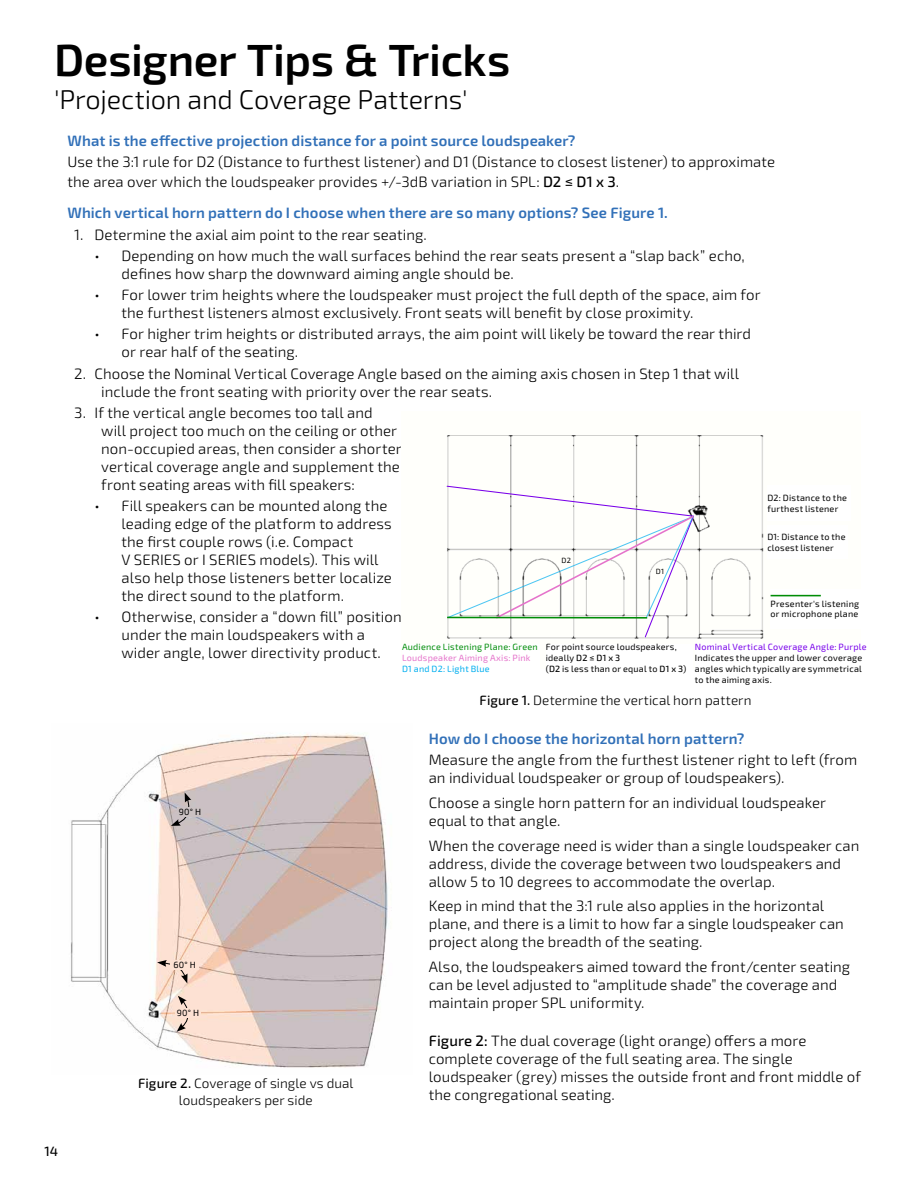
<style>
.page{position:relative;width:918px;height:1188px;background:#fff}
.page>*{position:absolute;margin:0;border:0;box-sizing:border-box;transform-origin:0 0}
.t1{font:600 45px "Exo 2.0";letter-spacing:-.01em;color:#000}
.t2{font:300 27px "Exo 2.0";letter-spacing:-.005em;color:#000}
.t3{font:300 15px/18px "Exo 2.0";letter-spacing:.005em;color:#000}
.t4{font:600 15px "Exo 2.0";letter-spacing:.005em;color:#3170b8}
.t5{font:300 13.5px/16.2px "Exo 2.0";letter-spacing:.005em;color:#000;text-align:center}
.t6{font:500 13.5px "Exo 2.0";color:#000}
.t7{font:9px/10.8px "Exo 2.0";letter-spacing:.025em;color:#000}
.t8{font:9px "Exo 2.0";letter-spacing:.025em;color:#7900e9}
.t9{font:9px "Exo 2.0";letter-spacing:.025em;color:#008d07}
.t10{font:9px "Exo 2.0";letter-spacing:.025em;color:#e573cb}
.t11{font:9px "Exo 2.0";letter-spacing:.025em;color:#00aeef}
.t12{font:7.5px "Exo 2.0";color:#000}
.s1{font-weight:500}
</style>
<div class="page">
<img style="left:447px;top:435px;width:324px;height:204px">
<div style="left:767px;top:525px;width:81px;height:34px;background:#fff"></div>
<div style="left:767px;top:486px;width:84px;height:35px;background:#fff"></div>
<hr style="left:771px;top:595px;width:50px;height:1px;background:#008d07">
<svg style="left:446px;top:485px;width:249px;height:153px"></svg>
<hr style="left:447px;top:617px;width:200px;height:2px;background:#008d07">
<img style="left:70px;top:733px;width:318px;height:335px">
<svg style="left:177px;top:996px;width:16px;height:36px"></svg>
<div style="left:175px;top:1008px;width:26px;height:10px;background:#fde2d3"></div>
<svg style="left:171px;top:793px;width:21px;height:33px"></svg>
<div style="left:177px;top:807px;width:26px;height:10px;background:#cac1c2"></div>
<svg style="left:157px;top:960px;width:31px;height:23px"></svg>
<div style="left:171px;top:960px;width:28px;height:9px;background:#fde2d3"></div>
<h1 class="t1" style="left:54px;top:34px;width:458px">Designer Tips &amp; Tricks</h1>
<h2 class="t2" style="left:54px;top:84px;width:415px">'Projection and Coverage Patterns'</h2>
<p class="t4" style="left:68px;top:132px;width:510px">What is the effective projection distance for a point source loudspeaker?</p>
<p class="t3" style="left:68px;top:152px;width:709px;line-height:19.8px">Use the 3:1 rule for D2 (Distance to furthest listener) and D1 (Distance to closest listener) to approximate the area over which the loudspeaker provides +/-3dB variation in SPL: <span class="s1">D2 ≤ D1 x 3</span>.</p>
<p class="t4" style="left:68px;top:204px;width:602px">Which vertical horn pattern do I choose when there are so many options? See Figure 1.</p>
<p class="t3" style="left:74px;top:226px;width:354px">1. Determine the axial aim point to the rear seating.</p>
<p class="t3" style="left:122px;top:247px;width:625px;text-indent:-27px">• Depending on how much the wall surfaces behind the rear seats present a “slap back” echo, defines how sharp the downward aiming angle should be.</p>
<p class="t3" style="left:122px;top:286px;width:641px;text-indent:-27px">• For lower trim heights where the loudspeaker must project the full depth of the space, aim for the furthest listeners almost exclusively. Front seats will benefit by close proximity.</p>
<p class="t3" style="left:122px;top:325px;width:631px;text-indent:-27px">• For higher trim heights or distributed arrays, the aim point will likely be toward the rear third or rear half of the seating.</p>
<p class="t3" style="left:101px;top:365px;width:639px;text-indent:-27px">2. Choose the Nominal Vertical Coverage Angle based on the aiming axis chosen in Step 1 that will include the front seating with priority over the rear seats.</p>
<p class="t3" style="left:101px;top:404px;width:302px;text-indent:-27px">3. If the vertical angle becomes too tall and<br>will project too much on the ceiling or other non-occupied areas, then consider a shorter vertical coverage angle and supplement the front seating areas with fill speakers:</p>
<p class="t3" style="left:122px;top:497px;width:272px;text-indent:-27px">• Fill speakers can be mounted along the leading edge of the platform to address the first couple rows (i.e. Compact<br>V SERIES or I SERIES models). This will also help those listeners better localize the direct sound to the platform.</p>
<p class="t3" style="left:122px;top:608px;width:282px;text-indent:-27px">• Otherwise, consider a “down fill” position under the main loudspeakers with a wider angle, lower directivity product.</p>
<p class="t7" style="left:767px;top:493px;width:81px">D2: Distance to the furthest listener</p>
<p class="t7" style="left:767px;top:532px;width:80px">D1: Distance to the closest listener</p>
<p class="t12" style="left:562px;top:556px;width:11px">D2</p>
<p class="t12" style="left:656px;top:567px;width:10px">D1</p>
<p class="t7" style="left:771px;top:598px;width:90px">Presenter's listening or microphone plane</p>
<p class="t8" style="left:695px;top:642px;width:173px">Nominal Vertical Coverage Angle: Purple</p>
<p class="t7" style="left:695px;top:653px;width:169px;text-align:justify">Indicates the upper and lower coverage angles which typically are symmetrical to the aiming axis.</p>
<p class="t9" style="left:402px;top:642px;width:137px">Audience Listening Plane: Green</p>
<p class="t10" style="left:402px;top:653px;width:130px">Loudspeaker Aiming Axis: Pink</p>
<p class="t11" style="left:402px;top:663px;width:89px">D1 and D2: Light Blue</p>
<p class="t7" style="left:546px;top:642px;width:142px">For point source loudspeakers, ideally <span class="s1">D2 ≤ D1 x 3<br></span>(<span class="s1">D2</span> is less than or equal to <span class="s1">D1 x 3</span>)</p>
<p class="t6" style="left:45px;top:1144px;width:15px">14</p>
<p class="t7" style="left:179px;top:807px;width:24px">90° H</p>
<p class="t7" style="left:173px;top:959px;width:24px">60° H</p>
<p class="t7" style="left:177px;top:1008px;width:24px">90° H</p>
<p class="t5" style="left:138px;top:1076px;width:217px"><span class="s1">Figure 2.</span> Coverage of single vs dual loudspeakers per side</p>
<p class="t5" style="left:480px;top:692px;width:273px"><span class="s1">Figure 1.</span> Determine the vertical horn pattern</p>
<p class="t4" style="left:429px;top:730px;width:317px">How do I choose the horizontal horn pattern?</p>
<p class="t3" style="left:429px;top:751px;width:430px">Measure the angle from the furthest listener right to left (from an individual loudspeaker or group of loudspeakers).</p>
<p class="t3" style="left:429px;top:794px;width:399px">Choose a single horn pattern for an individual loudspeaker equal to that angle.</p>
<p class="t3" style="left:429px;top:837px;width:432px">When the coverage need is wider than a single loudspeaker can address, divide the coverage between two loudspeakers and allow 5 to 10 degrees to accommodate the overlap.</p>
<p class="t3" style="left:429px;top:897px;width:417px">Keep in mind that the 3:1 rule also applies in the horizontal plane, and there is a limit to how far a single loudspeaker can project along the breadth of the seating.</p>
<p class="t3" style="left:429px;top:958px;width:423px">Also, the loudspeakers aimed toward the front/center seating can be level adjusted to “amplitude shade” the coverage and maintain proper SPL uniformity.</p>
<p class="t3" style="left:429px;top:1032px;width:434px"><span class="s1">Figure 2:</span> The dual coverage (light orange) offers a more complete coverage of the full seating area. The single loudspeaker (grey) misses the outside front and front middle of the congregational seating.</p>
</div>
